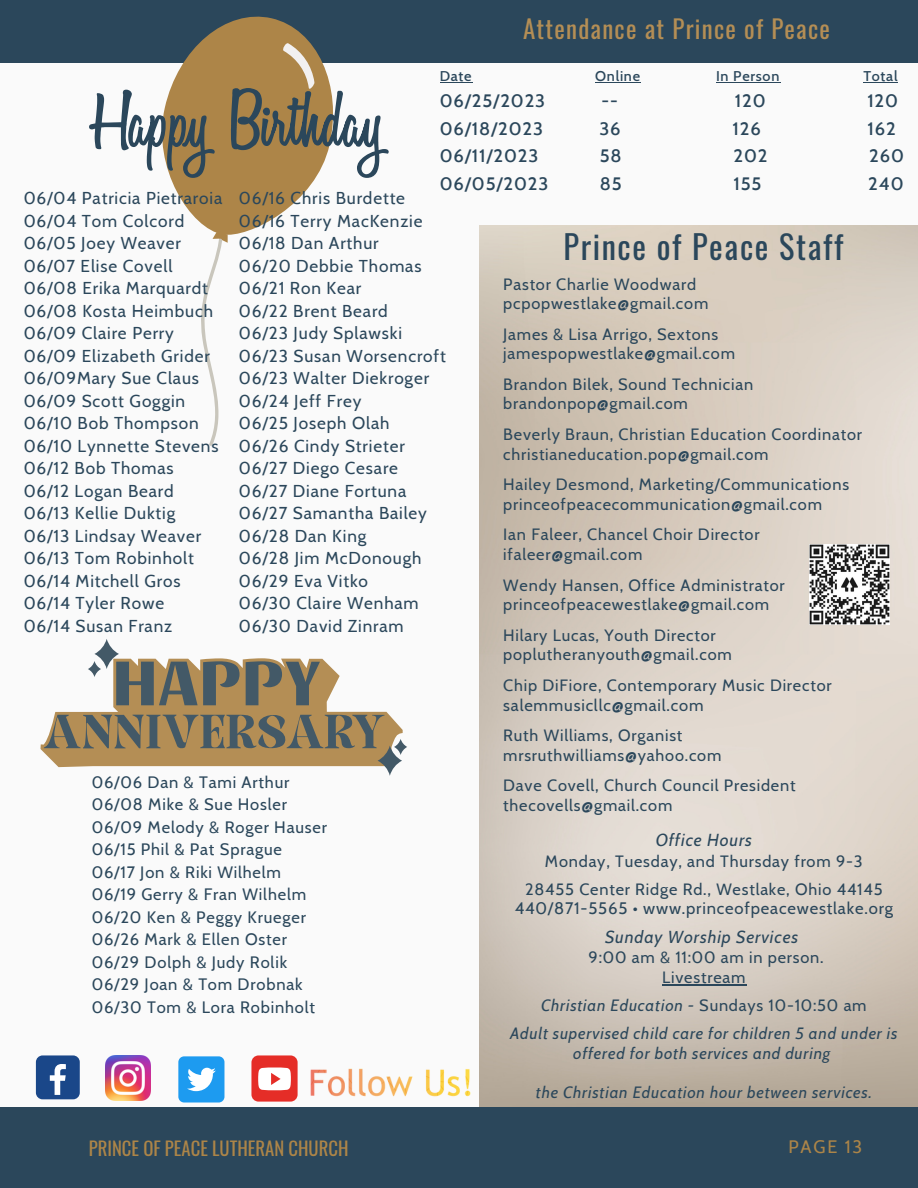
<style>
.page{position:relative;width:918px;height:1188px;background:#fafafa}
.page>*{position:absolute;margin:0;border:0;box-sizing:border-box;transform-origin:0 0}
.t1{font:32.4px "Oswald";letter-spacing:.05em;color:#2b475b}
.t2{font:24.9px "Oswald";letter-spacing:.05em;color:#b48e55}
.t3{font:18.75px "Oswald";color:#ad8548}
.t4{font:500 18.3px "Cabin";letter-spacing:.05em;color:#2b475b}
.t5{font:18px "Cabin";letter-spacing:.1em;color:#ad8548}
.t6{font:italic 17.4px "Cabin";letter-spacing:.05em;color:#2b475b}
.t7{font:17.25px "Cabin";letter-spacing:.05em;color:#2b475b}
.t8{font:16.65px "Cabin";letter-spacing:.05em;color:#2b475b}
.t9{font:16.5px "Cabin";letter-spacing:.05em;color:#2b475b}
.t10{font:16.35px "Cabin";letter-spacing:.05em;color:#2b475b}
.t11{font:italic 16.35px/19.6px "Cabin";letter-spacing:.05em;color:#2b475b;text-align:center}
.t12{font:500 14.4px "Cabin";letter-spacing:.05em;color:#2b475b}
.s1{font-style:normal}
</style>
<div class="page">
<img style="left:479px;top:225px;width:439px;height:882px">
<div style="left:0;top:1107px;width:918px;height:81px;background:#2b475b"></div>
<img style="left:310px;top:1068px;width:161px;height:29px">
<div style="left:36px;top:1055px;width:44px;height:44px;background:#1a4789;border-radius:7px"></div>
<svg style="left:50px;top:1064px;width:16px;height:31px"></svg>
<img style="left:106px;top:1056px;width:45px;height:45px">
<div style="left:178px;top:1056px;width:46px;height:47px;background:#1d9bf0;border-radius:6px"></div>
<svg style="left:187px;top:1068px;width:29px;height:23px"></svg>
<div style="left:251px;top:1055px;width:47px;height:47px;background:#e52d27;border-radius:7px"></div>
<svg style="left:258px;top:1068px;width:33px;height:22px"></svg>
<hr style="left:662px;top:984px;width:84px;height:1px;background:#2b475b">
<img style="left:810px;top:545px;width:80px;height:80px">
<div style="left:0;top:0;width:918px;height:63px;background:#2b475b"></div>
<svg style="left:170px;top:16px;width:146px;height:219px;fill:#ad8548"></svg>
<svg style="left:200px;top:232px;width:28px;height:214px"></svg>
<svg style="left:89px;top:42px;width:300px;height:136px"></svg>
<svg style="left:44px;top:639px;width:363px;height:137px"></svg>
<hr style="left:440px;top:82px;width:32px;height:1px;background:#2b475b">
<hr style="left:595px;top:82px;width:46px;height:1px;background:#2b475b">
<hr style="left:716px;top:82px;width:64px;height:1px;background:#2b475b">
<hr style="left:863px;top:82px;width:35px;height:1px;background:#2b475b">
<p class="t2" style="left:523px;top:9px;width:309px">Attendance at Prince of Peace</p>
<p class="t12" style="left:440px;top:68px;width:33px">Date</p>
<p class="t12" style="left:595px;top:68px;width:46px">Online</p>
<p class="t12" style="left:716px;top:68px;width:65px">In Person</p>
<p class="t12" style="left:863px;top:68px;width:36px">Total</p>
<p class="t4" style="left:440px;top:89px;width:107px">06/25/2023</p>
<p class="t4" style="left:602px;top:89px;width:18px">--</p>
<p class="t4" style="left:735px;top:89px;width:32px">120</p>
<p class="t4" style="left:867px;top:89px;width:32px">120</p>
<p class="t4" style="left:440px;top:117px;width:105px">06/18/2023</p>
<p class="t4" style="left:600px;top:117px;width:23px">36</p>
<p class="t4" style="left:733px;top:117px;width:30px">126</p>
<p class="t4" style="left:868px;top:117px;width:30px">162</p>
<p class="t4" style="left:440px;top:144px;width:100px">06/11/2023</p>
<p class="t4" style="left:600px;top:144px;width:23px">58</p>
<p class="t4" style="left:734px;top:144px;width:35px">202</p>
<p class="t4" style="left:869px;top:144px;width:36px">260</p>
<p class="t4" style="left:440px;top:172px;width:110px">06/05/2023</p>
<p class="t4" style="left:600px;top:172px;width:23px">85</p>
<p class="t4" style="left:734px;top:172px;width:29px">155</p>
<p class="t4" style="left:868px;top:172px;width:37px">240</p>
<p class="t7" style="left:239px;top:187px;width:168px">06/16 Chris Burdette</p>
<p class="t7" style="left:239px;top:210px;width:185px">06/16 Terry MacKenzie</p>
<p class="t7" style="left:239px;top:232px;width:141px">06/18 Dan Arthur</p>
<p class="t7" style="left:239px;top:255px;width:184px">06/20 Debbie Thomas</p>
<p class="t7" style="left:239px;top:277px;width:124px">06/21 Ron Kear</p>
<p class="t7" style="left:239px;top:300px;width:150px">06/22 Brent Beard</p>
<p class="t7" style="left:239px;top:322px;width:165px">06/23 Judy Splawski</p>
<p class="t7" style="left:239px;top:345px;width:208px">06/23 Susan Worsencroft</p>
<p class="t7" style="left:239px;top:367px;width:192px">06/23 Walter Diekroger</p>
<p class="t7" style="left:239px;top:390px;width:124px">06/24 Jeff Frey</p>
<p class="t7" style="left:239px;top:412px;width:152px">06/25 Joseph Olah</p>
<p class="t7" style="left:239px;top:435px;width:167px">06/26 Cindy Strieter</p>
<p class="t7" style="left:239px;top:457px;width:161px">06/27 Diego Cesare</p>
<p class="t7" style="left:239px;top:480px;width:169px">06/27 Diane Fortuna</p>
<p class="t7" style="left:239px;top:502px;width:190px">06/27 Samantha Bailey</p>
<p class="t7" style="left:239px;top:525px;width:129px">06/28 Dan King</p>
<p class="t7" style="left:239px;top:547px;width:184px">06/28 Jim McDonough</p>
<p class="t7" style="left:239px;top:570px;width:131px">06/29 Eva Vitko</p>
<p class="t7" style="left:239px;top:592px;width:181px">06/30 Claire Wenham</p>
<p class="t7" style="left:239px;top:615px;width:166px">06/30 David Zinram</p>
<p class="t7" style="left:24px;top:187px;width:200px">06/04 Patricia Pietraroia</p>
<p class="t7" style="left:24px;top:210px;width:162px">06/04 Tom Colcord</p>
<p class="t7" style="left:24px;top:232px;width:159px">06/05 Joey Weaver</p>
<p class="t7" style="left:24px;top:255px;width:150px">06/07 Elise Covell</p>
<p class="t7" style="left:24px;top:277px;width:186px">06/08 Erika Marquardt</p>
<p class="t7" style="left:24px;top:300px;width:191px">06/08 Kosta Heimbuch</p>
<p class="t7" style="left:24px;top:322px;width:152px">06/09 Claire Perry</p>
<p class="t7" style="left:24px;top:345px;width:188px">06/09 Elizabeth Grider</p>
<p class="t7" style="left:24px;top:367px;width:177px">06/09Mary Sue Claus</p>
<p class="t7" style="left:24px;top:390px;width:163px">06/09 Scott Goggin</p>
<p class="t7" style="left:24px;top:412px;width:177px">06/10 Bob Thompson</p>
<p class="t7" style="left:24px;top:435px;width:196px">06/10 Lynnette Stevens</p>
<p class="t7" style="left:24px;top:457px;width:152px">06/12 Bob Thomas</p>
<p class="t7" style="left:24px;top:480px;width:152px">06/12 Logan Beard</p>
<p class="t7" style="left:24px;top:502px;width:153px">06/13 Kellie Duktig</p>
<p class="t7" style="left:24px;top:525px;width:179px">06/13 Lindsay Weaver</p>
<p class="t7" style="left:24px;top:547px;width:172px">06/13 Tom Robinholt</p>
<p class="t7" style="left:24px;top:570px;width:158px">06/14 Mitchell Gros</p>
<p class="t7" style="left:24px;top:592px;width:142px">06/14 Tyler Rowe</p>
<p class="t7" style="left:24px;top:615px;width:150px">06/14 Susan Franz</p>
<p class="t1" style="left:564px;top:222px;width:281px">Prince of Peace Staff</p>
<p class="t10" style="left:503px;top:274px;width:194px">Pastor Charlie Woodward</p>
<p class="t10" style="left:503px;top:293px;width:207px">pcpopwestlake@gmail.com</p>
<p class="t10" style="left:503px;top:324px;width:216px">James &amp; Lisa Arrigo, Sextons</p>
<p class="t10" style="left:503px;top:344px;width:233px">jamespopwestlake@gmail.com</p>
<p class="t10" style="left:503px;top:374px;width:251px">Brandon Bilek, Sound Technician</p>
<p class="t10" style="left:503px;top:394px;width:186px">brandonpop@gmail.com</p>
<p class="t10" style="left:503px;top:424px;width:360px">Beverly Braun, Christian Education Coordinator</p>
<p class="t10" style="left:503px;top:444px;width:267px">christianeducation.pop@gmail.com</p>
<p class="t10" style="left:503px;top:474px;width:347px">Hailey Desmond, Marketing/Communications</p>
<p class="t10" style="left:503px;top:494px;width:320px">princeofpeacecommunication@gmail.com</p>
<p class="t10" style="left:503px;top:525px;width:258px">Ian Faleer, Chancel Choir Director</p>
<p class="t10" style="left:503px;top:544px;width:141px">ifaleer@gmail.com</p>
<p class="t10" style="left:503px;top:575px;width:283px">Wendy Hansen, Office Administrator</p>
<p class="t10" style="left:503px;top:594px;width:267px">princeofpeacewestlake@gmail.com</p>
<p class="t10" style="left:503px;top:625px;width:214px">Hilary Lucas, Youth Director</p>
<p class="t10" style="left:503px;top:645px;width:230px">poplutheranyouth@gmail.com</p>
<p class="t10" style="left:503px;top:675px;width:330px">Chip DiFiore, Contemporary Music Director</p>
<p class="t9" style="left:503px;top:695px;width:202px">salemmusicllc@gmail.com</p>
<p class="t10" style="left:503px;top:725px;width:181px">Ruth Williams, Organist</p>
<p class="t10" style="left:503px;top:745px;width:220px">mrsruthwilliams@yahoo.com</p>
<p class="t10" style="left:503px;top:776px;width:294px">Dave Covell, Church Council President</p>
<p class="t10" style="left:503px;top:795px;width:171px">thecovells@gmail.com</p>
<p class="t6" style="left:656px;top:830px;width:98px">Office Hours</p>
<p class="t10" style="left:545px;top:851px;width:319px">Monday, Tuesday, and Thursday from 9-3</p>
<p class="t10" style="left:525px;top:879px;width:359px">28455 Center Ridge Rd., Westlake, Ohio 44145</p>
<p class="t8" style="left:515px;top:898px;width:380px">440/871-5565 • www.princeofpeacewestlake.org</p>
<p class="t6" style="left:605px;top:926px;width:195px">Sunday Worship Services</p>
<p class="t10" style="left:589px;top:947px;width:236px">9:00 am &amp; 11:00 am in person.</p>
<p class="t10" style="left:662px;top:967px;width:85px">Livestream</p>
<p class="t11" style="left:541px;top:995px;width:327px">Christian Education - <span class="s1">Sundays 10-10:50 am</span></p>
<p class="t11" style="left:510px;top:1023px;width:389px">Adult supervised child care for children 5 and under is offered for both services and during</p>
<p class="t11" style="left:536px;top:1082px;width:337px">the Christian Education hour between services.</p>
<p class="t9" style="left:92px;top:772px;width:199px">06/06 Dan &amp; Tami Arthur</p>
<p class="t9" style="left:92px;top:794px;width:197px">06/08 Mike &amp; Sue Hosler</p>
<p class="t9" style="left:92px;top:817px;width:237px">06/09 Melody &amp; Roger Hauser</p>
<p class="t9" style="left:92px;top:839px;width:192px">06/15 Phil &amp; Pat Sprague</p>
<p class="t9" style="left:92px;top:862px;width:191px">06/17 Jon &amp; Riki Wilhelm</p>
<p class="t9" style="left:92px;top:884px;width:216px">06/19 Gerry &amp; Fran Wilhelm</p>
<p class="t9" style="left:92px;top:907px;width:216px">06/20 Ken &amp; Peggy Krueger</p>
<p class="t9" style="left:92px;top:929px;width:197px">06/26 Mark &amp; Ellen Oster</p>
<p class="t9" style="left:92px;top:952px;width:197px">06/29 Dolph &amp; Judy Rolik</p>
<p class="t9" style="left:92px;top:974px;width:212px">06/29 Joan &amp; Tom Drobnak</p>
<p class="t9" style="left:92px;top:997px;width:225px">06/30 Tom &amp; Lora Robinholt</p>
<p class="t3" style="left:89px;top:1134px;width:261px">PRINCE OF PEACE LUTHERAN CHURCH</p>
<p class="t5" style="left:788px;top:1136px;width:75px">PAGE 13</p>
</div>
